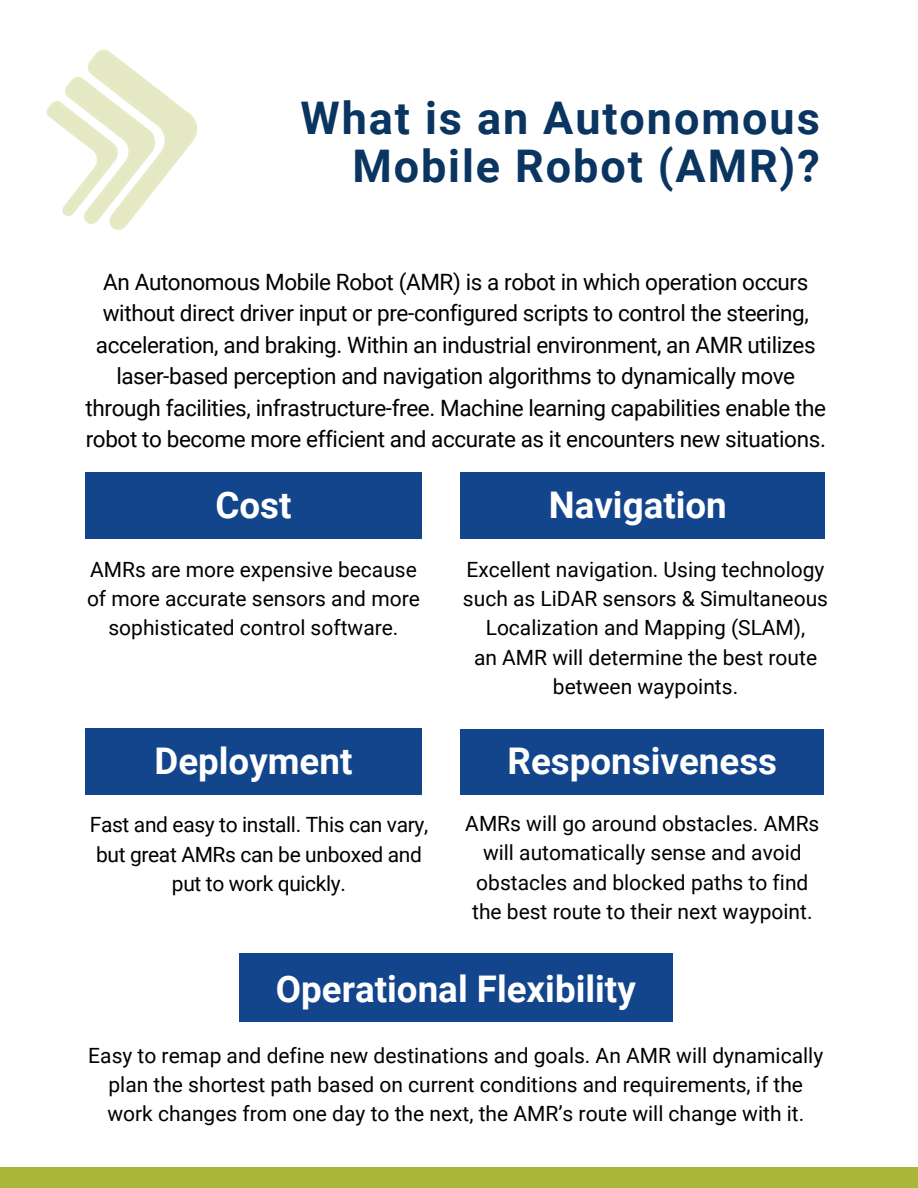
<style>
.page{position:relative;width:918px;height:1188px;background:#fff}
.page>*{position:absolute;margin:0;border:0;box-sizing:border-box;transform-origin:0 0}
.t1{font:700 45px/48.3px "Roboto";letter-spacing:.04em;color:#093560;text-align:right}
.t2{font:700 36.75px "Roboto";color:#fff}
.t3{font:22.5px/31.5px "Roboto";letter-spacing:-.015em;color:#000;text-align:center}
.t4{font:21px/29.2px "Roboto";color:#000;text-align:center}
</style>
<div class="page">
<div style="left:0;top:1167px;width:918px;height:21px;background:#a9b638"></div>
<div style="left:460px;top:472px;width:364px;height:66px;background:#13458c"></div>
<div style="left:85px;top:728px;width:336px;height:67px;background:#13458c"></div>
<div style="left:460px;top:729px;width:364px;height:65px;background:#13458c"></div>
<div style="left:239px;top:953px;width:434px;height:69px;background:#13458c"></div>
<div style="left:85px;top:472px;width:337px;height:66px;background:#13458c"></div>
<img style="left:46px;top:49px;width:151px;height:181px">
<p class="t1" style="left:301px;top:94px;width:521px">What is an Autonomous<br>Mobile Robot (AMR)?</p>
<p class="t3" style="left:86px;top:266px;width:742px">An Autonomous Mobile Robot (AMR) is a robot in which operation occurs without direct driver input or pre-configured scripts to control the steering, acceleration, and braking. Within an industrial environment, an AMR utilizes laser-based perception and navigation algorithms to dynamically move through facilities, infrastructure-free. Machine learning capabilities enable the robot to become more efficient and accurate as it encounters new situations.</p>
<p class="t2" style="left:215px;top:484px;width:78px">Cost</p>
<p class="t2" style="left:549px;top:484px;width:180px">Navigation</p>
<p class="t4" style="left:87px;top:555px;width:334px">AMRs are more expensive because of more accurate sensors and more sophisticated control software.</p>
<p class="t4" style="left:463px;top:555px;width:367px">Excellent navigation. Using technology such as LiDAR sensors &amp; Simultaneous<br>Localization and Mapping (SLAM),</p>
<p class="t4" style="left:474px;top:643px;width:345px">an AMR will determine the best route between waypoints.</p>
<p class="t2" style="left:154px;top:740px;width:199px">Deployment</p>
<p class="t2" style="left:508px;top:740px;width:271px">Responsiveness</p>
<p class="t4" style="left:90px;top:811px;width:340px">Fast and easy to install. This can vary, but great AMRs can be unboxed and put to work quickly.</p>
<p class="t4" style="left:465px;top:809px;width:356px">AMRs will go around obstacles. AMRs will automatically sense and avoid obstacles and blocked paths to find the best route to their next waypoint.</p>
<p class="t2" style="left:276px;top:968px;width:361px">Operational Flexibility</p>
<p class="t4" style="left:88px;top:1041px;width:736px">Easy to remap and define new destinations and goals. An AMR will dynamically plan the shortest path based on current conditions and requirements, if the work changes from one day to the next, the AMR’s route will change with it.</p>
</div>
